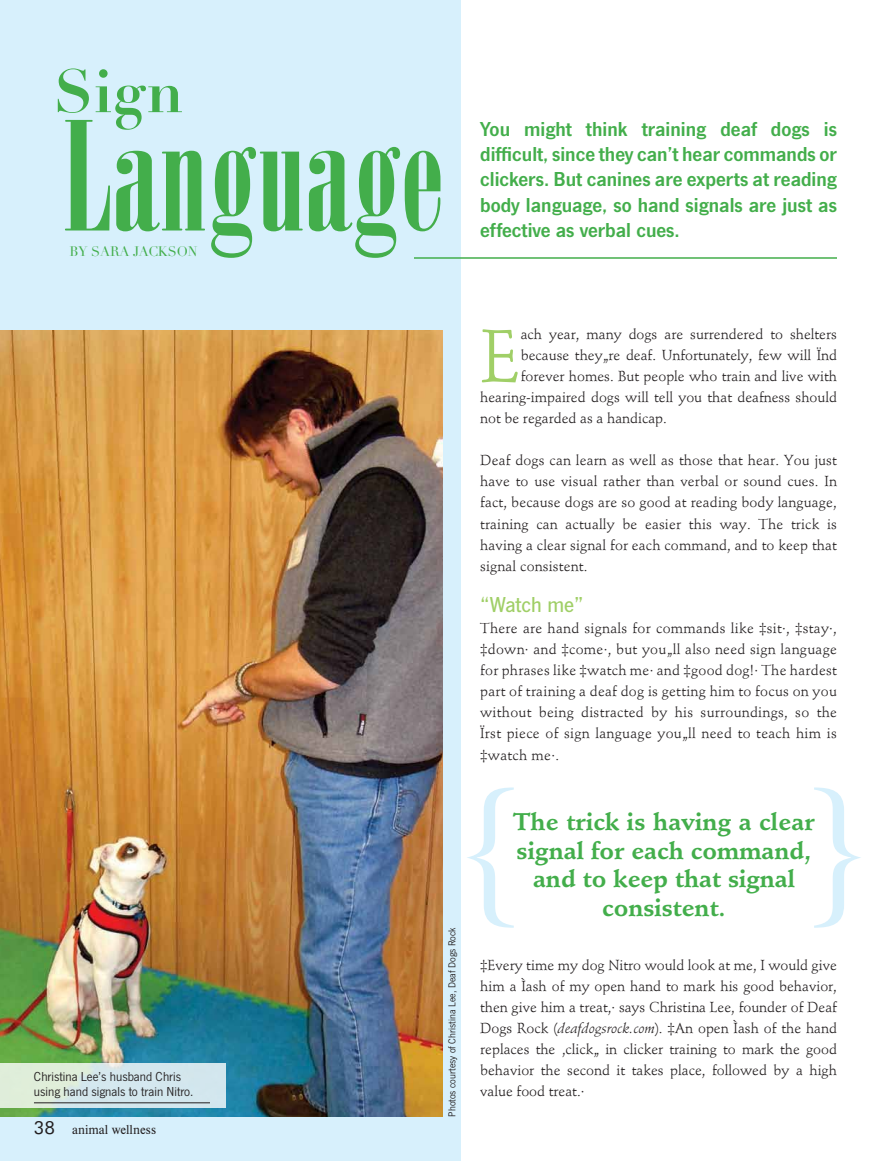
<style>
.page{position:relative;width:891px;height:1161px;background:#fff}
.page>*{position:absolute;margin:0;border:0;box-sizing:border-box;transform-origin:0 0}
.t1{font:150.6px "Onyx";letter-spacing:.01em;color:#43ae4b;scale:1.05 1}
.t2{font:72.9px "Stempel Schneidler";color:#a0cf67}
.t3{font:700 60px "Didot";color:#43ae4b}
.t4{font:700 24px/28.8px "Stempel Schneidler";color:#43ae4b;text-align:center}
.t5{font:500 22.5px "News Got T";color:#a0cf67}
.t6{font:600 21px/25.2px "News Got T";color:#43ae4b;text-align:justify}
.t7{font:14.25px/21px "Stempel Schneidler";color:#231f20;text-align:justify}
.t8{font:13.5px/15px "News Got T";color:#231f20}
.t9{font:13.5px "Nimbus Rom D";color:#231f20}
.t10{font:13.5px "Didot";letter-spacing:-.01em;color:#43ae4b}
.t11{font:10.5px "News Got T";color:#231f20}
.s1{font-family:"Futura BT";font-size:18px}
.s2{font-style:italic}
</style>
<div class="page">
<div style="left:0;top:0;width:461px;height:1161px;background:#d7f0fc"></div>
<svg style="left:467px;top:787px;width:47px;height:141px"></svg>
<svg style="left:814px;top:787px;width:47px;height:141px"></svg>
<img style="left:0;top:331px;width:442px;height:786px">
<hr style="left:414px;top:257px;width:423px;height:2px;background:#43ae4b">
<svg style="left:0;top:1063px;width:226px;height:45px;fill:#d4e7ed"></svg>
<hr style="left:34px;top:1102px;width:176px;height:1px;background:#231f20">
<h3 class="t3" style="left:54px;top:54px;width:131px">Sign</h3>
<h1 class="t1" style="left:64px;top:90px;width:363px">Language</h1>
<p class="t10" style="left:69px;top:244px;width:130px">BY SARA JACKSON</p>
<h3 class="t6" style="left:480px;top:116px;width:358px">You might think training deaf dogs is difficult, since they can’t hear commands or clickers. But canines are experts at reading body language, so hand signals are just as</h3>
<h3 class="t6" style="left:480px;top:217px;width:201px">effective as verbal cues.</h3>
<p class="t8" style="left:34px;top:1068px;width:161px">Christina Lee’s husband Chris using hand signals to train Nitro.</p>
<p class="t9" style="left:34px;top:1122px;width:124px"><span class="s1">38</span> animal wellness</p>
<p class="t11" style="left:446px;top:1117px;width:190px;rotate:-90deg">Photos courtesy of Christina Lee, Deaf Dogs Rock</p>
<h2 class="t2" style="left:480px;top:313px;width:42px">E</h2>
<p class="t7" style="left:521px;top:324px;width:318px">ach year, many dogs are surrendered to shelters</p>
<p class="t7" style="left:521px;top:345px;width:318px">because they’re deaf. Unfortunately, few will find</p>
<p class="t7" style="left:521px;top:366px;width:318px">forever homes. But people who train and live with</p>
<p class="t7" style="left:480px;top:387px;width:358px">hearing-impaired dogs will tell you that deafness should</p>
<p class="t7" style="left:480px;top:408px;width:188px">not be regarded as a handicap.</p>
<p class="t7" style="left:480px;top:450px;width:358px">Deaf dogs can learn as well as those that hear. You just have to use visual rather than verbal or sound cues. In fact, because dogs are so good at reading body language, training can actually be easier this way. The trick is having a clear signal for each command, and to keep that signal consistent.</p>
<h3 class="t5" style="left:480px;top:593px;width:105px">“Watch me”</h3>
<p class="t7" style="left:480px;top:618px;width:358px">There are hand signals for commands like “sit”, “stay”, “down” and “come”, but you’ll also need sign language for phrases like “watch me” and “good dog!” The hardest part of training a deaf dog is getting him to focus on you without being distracted by his surroundings, so the first piece of sign language you’ll need to teach him is “watch me”.</p>
<h3 class="t4" style="left:513px;top:807px;width:303px">The trick is having a clear signal for each command, and to keep that signal consistent.</h3>
<p class="t7" style="left:480px;top:954px;width:358px">“Every time my dog Nitro would look at me, I would give him a flash of my open hand to mark his good behavior, then give him a treat,” says Christina Lee, founder of Deaf Dogs Rock (<span class="s2">deafdogsrock.com</span>). “An open flash of the hand replaces the ‘click’ in clicker training to mark the good behavior the second it takes place, followed by a high value food treat.”</p>
</div>
